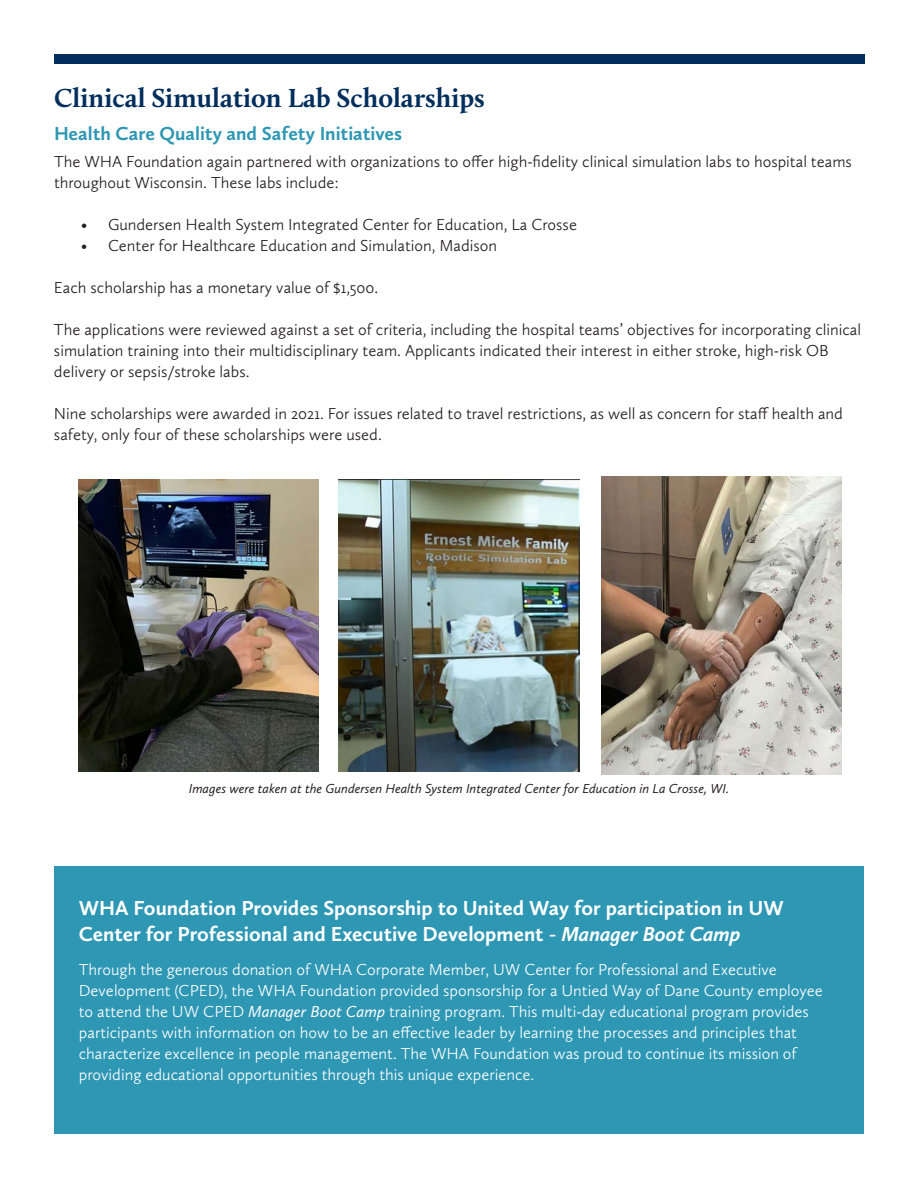
<style>
.page{position:relative;width:918px;height:1188px;background:#fff}
.page>*{position:absolute;margin:0;border:0;box-sizing:border-box;transform-origin:0 0}
.Heading{font:700 27px "Calluna";color:#002e5c}
.Body_Text{font:700 21px/25.2px "Calluna Sans";color:#fff}
.Heading-2{font:700 19.5px "Calluna Sans";color:#2e97b4}
.Body_Text-2{font:300 16.5px/21px "Calluna Sans";color:#231f20}
.Body_Text-3{font:300 16.5px/21px "Calluna Sans";color:#fff}
.Body_Text-4{font:italic 13.5px "Calluna Sans";color:#231f20}
.s1{font-style:italic}
.s2{font-weight:400;font-style:italic}
</style>
<div class="page">
<div style="left:54px;top:866px;width:810px;height:268px;background:#2e97b4"></div>
<div style="left:54px;top:54px;width:810px;height:9px;background:#002e5c"></div>
<img style="left:79px;top:480px;width:239px;height:291px">
<img style="left:339px;top:480px;width:240px;height:291px">
<img style="left:602px;top:476px;width:240px;height:299px">
<p class="Heading" style="left:54px;top:81px;width:432px">Clinical Simulation Lab Scholarships</p>
<p class="Heading-2" style="left:54px;top:121px;width:350px">Health Care Quality and Safety Initiatives</p>
<p class="Body_Text-2" style="left:54px;top:151px;width:799px">The WHA Foundation again partnered with organizations to offer high-fidelity clinical simulation labs to hospital teams throughout Wisconsin. These labs include:</p>
<p class="Body_Text-2" style="left:81px;top:214px;width:498px">• Gundersen Health System Integrated Center for Education, La Crosse</p>
<p class="Body_Text-2" style="left:81px;top:235px;width:418px">• Center for Healthcare Education and Simulation, Madison</p>
<p class="Body_Text-2" style="left:54px;top:277px;width:326px">Each scholarship has a monetary value of $1,500.</p>
<p class="Body_Text-2" style="left:54px;top:319px;width:809px">The applications were reviewed against a set of criteria, including the hospital teams’ objectives for incorporating clinical simulation training into their multidisciplinary team. Applicants indicated their interest in either stroke, high-risk OB delivery or sepsis/stroke labs.</p>
<p class="Body_Text-2" style="left:54px;top:403px;width:791px">Nine scholarships were awarded in 2021. For issues related to travel restrictions, as well as concern for staff health and safety, only four of these scholarships were used.</p>
<p class="Body_Text-4" style="left:189px;top:780px;width:542px">Images were taken at the Gundersen Health System Integrated Center for Education in La Crosse, WI.</p>
<p class="Body_Text" style="left:79px;top:895px;width:707px">WHA Foundation Provides Sponsorship to United Way for participation in UW<br>Center for Professional and Executive Development - <span class="s1">Manager Boot Camp</span></p>
<p class="Body_Text-3" style="left:79px;top:959px;width:746px">Through the generous donation of WHA Corporate Member, UW Center for Professional and Executive Development (CPED), the WHA Foundation provided sponsorship for a Untied Way of Dane County employee to attend the UW CPED <span class="s2">Manager Boot Camp</span> training program. This multi-day educational program provides participants with information on how to be an effective leader by learning the processes and principles that characterize excellence in people management. The WHA Foundation was proud to continue its mission of providing educational opportunities through this unique experience.</p>
</div>
